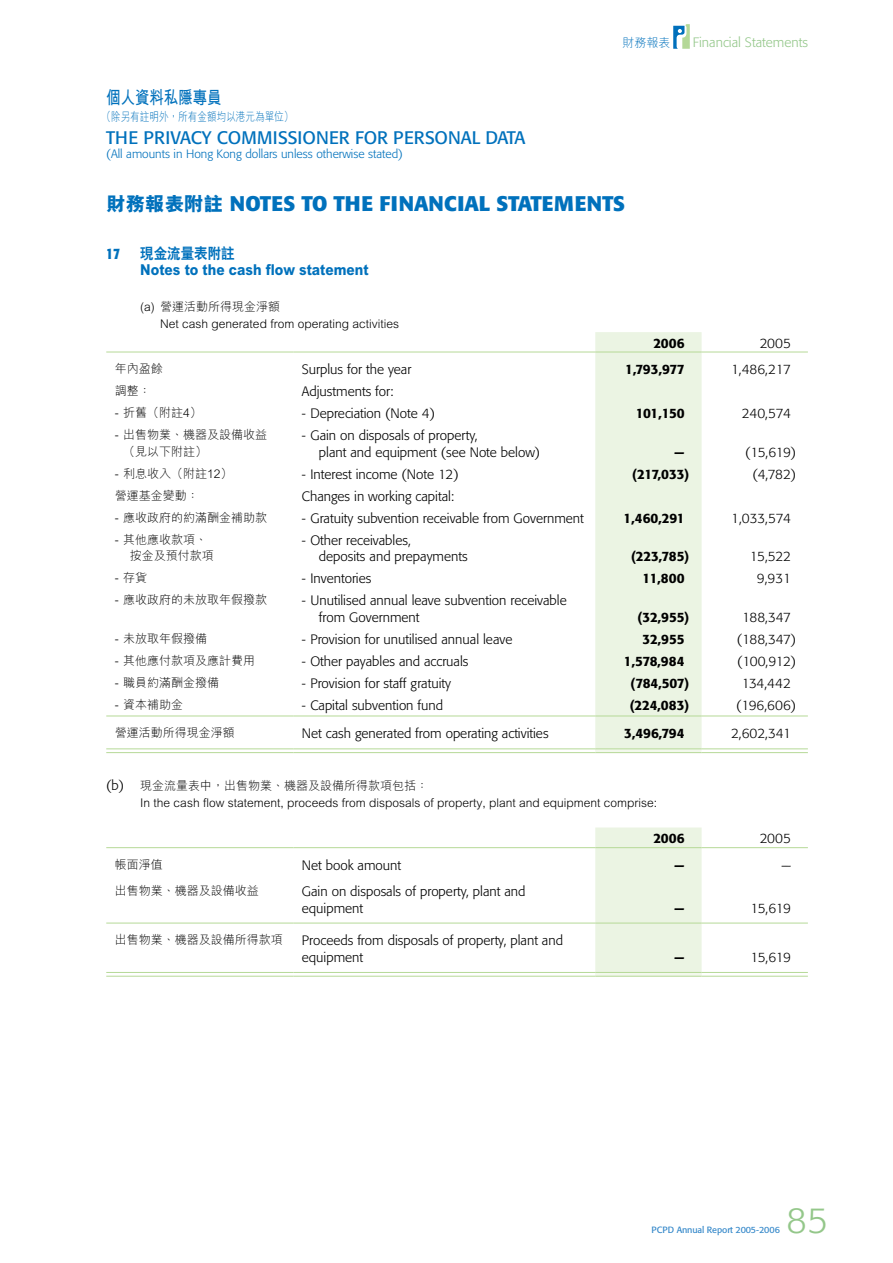
<style>
.page{position:relative;width:893px;height:1263px;background:#fff}
.page>*{position:absolute;margin:0;border:0;box-sizing:border-box;transform-origin:0 0}
.t1{font:300 36px "Formata";color:#94c78a}
.t2{font:700 21px "Formata";color:#0071bc}
.t3{font:18px "Formata";color:#0071bc}
.t4{font:700 18px "M Hei HK";color:#0071bc;scale:.8 1}
.t5{font:800 15px "M Hei HK";color:#0071bc;scale:.9 1}
.t6{font:800 15px "C Hei 2 HK";color:#0071bc;scale:.9 1}
.t7{font:700 15px "Formata";color:#0071bc;scale:.8 1}
.t8{font:300 13.5px/16.5px "Formata";color:#000}
.t9{font:500 13.5px "Formata";letter-spacing:-.02em;color:#000}
.t10{font:300 13.5px "Formata";color:#94c78a}
.t11{font:300 12px/16.5px "M Hei HK";color:#000}
.t12{font:300 12px "Formata";color:#0071bc}
.t13{font:300 12px "M Hei HK";color:#0071bc;scale:.8 1}
.t14{font:300 12px "M Hei";color:#0071bc}
.t15{font:9px "Formata";letter-spacing:-.01em;color:#3387c9}
.s1{font-family:"M Hei HK";font-weight:800;font-size:19.5px}
.s2{font-family:"Formata";font-size:13.5px}
</style>
<div class="page">
<svg style="left:673px;top:24px;width:17px;height:25px"></svg>
<div style="left:595px;top:332px;width:107px;height:416px;background:#ebf4e3"></div>
<svg style="left:106px;top:749px;width:187px;height:1px"></svg>
<svg style="left:293px;top:749px;width:302px;height:1px"></svg>
<svg style="left:595px;top:749px;width:107px;height:3px"></svg>
<svg style="left:702px;top:749px;width:106px;height:1px"></svg>
<hr style="left:106px;top:352px;width:187px;height:1px;background:#b6d997">
<hr style="left:293px;top:352px;width:302px;height:1px;background:#b6d997">
<hr style="left:595px;top:352px;width:107px;height:1px;background:#b6d997">
<hr style="left:702px;top:352px;width:106px;height:1px;background:#b6d997">
<hr style="left:106px;top:716px;width:187px;height:1px;background:#b6d997">
<hr style="left:106px;top:748px;width:187px;height:1px;background:#b6d997">
<hr style="left:106px;top:752px;width:187px;height:1px;background:#b6d997">
<hr style="left:293px;top:716px;width:302px;height:1px;background:#b6d997">
<hr style="left:293px;top:748px;width:302px;height:1px;background:#b6d997">
<hr style="left:293px;top:752px;width:302px;height:1px;background:#b6d997">
<hr style="left:595px;top:716px;width:107px;height:1px;background:#b6d997">
<hr style="left:595px;top:748px;width:107px;height:1px;background:#b6d997">
<hr style="left:595px;top:752px;width:107px;height:1px;background:#b6d997">
<hr style="left:702px;top:716px;width:106px;height:1px;background:#b6d997">
<hr style="left:702px;top:748px;width:106px;height:1px;background:#b6d997">
<hr style="left:702px;top:752px;width:106px;height:1px;background:#b6d997">
<div style="left:595px;top:827px;width:107px;height:145px;background:#ebf4e3"></div>
<svg style="left:106px;top:975px;width:187px;height:1px"></svg>
<svg style="left:293px;top:975px;width:302px;height:1px"></svg>
<svg style="left:702px;top:975px;width:106px;height:1px"></svg>
<svg style="left:595px;top:973px;width:107px;height:3px"></svg>
<hr style="left:106px;top:847px;width:187px;height:1px;background:#b6d997">
<hr style="left:293px;top:847px;width:302px;height:1px;background:#b6d997">
<hr style="left:595px;top:847px;width:107px;height:1px;background:#b6d997">
<hr style="left:702px;top:847px;width:106px;height:1px;background:#b6d997">
<hr style="left:106px;top:923px;width:187px;height:1px;background:#b6d997">
<hr style="left:293px;top:923px;width:302px;height:1px;background:#b6d997">
<hr style="left:595px;top:923px;width:107px;height:1px;background:#b6d997">
<hr style="left:702px;top:923px;width:106px;height:1px;background:#b6d997">
<hr style="left:106px;top:972px;width:187px;height:1px;background:#b6d997">
<hr style="left:106px;top:976px;width:187px;height:1px;background:#b6d997">
<hr style="left:293px;top:972px;width:302px;height:1px;background:#b6d997">
<hr style="left:293px;top:976px;width:302px;height:1px;background:#b6d997">
<hr style="left:702px;top:972px;width:106px;height:1px;background:#b6d997">
<hr style="left:702px;top:976px;width:106px;height:1px;background:#b6d997">
<hr style="left:595px;top:972px;width:107px;height:1px;background:#b6d997">
<hr style="left:595px;top:976px;width:107px;height:1px;background:#b6d997">
<p class="t14" style="left:622px;top:36px;width:49px">財務報表</p>
<p class="t10" style="left:693px;top:34px;width:117px">Financial Statements</p>
<h3 class="t4" style="left:106px;top:84px;width:146px">個人資料私隱專員</h3>
<p class="t13" style="left:102px;top:108px;width:242px">（除另有註明外，所有金額均以港元為單位）</p>
<h3 class="t3" style="left:106px;top:127px;width:421px">THE PRIVACY COMMISSIONER FOR PERSONAL DATA</h3>
<p class="t12" style="left:106px;top:147px;width:298px">(All amounts in Hong Kong dollars unless otherwise stated)</p>
<h2 class="t2" style="left:106px;top:190px;width:520px"><span class="s1">財務報表附註</span> NOTES TO THE FINANCIAL STATEMENTS</h2>
<p class="t7" style="left:106px;top:244px;width:19px">17</p>
<p class="t6" style="left:140px;top:243px;width:107px">現金流量表附註</p>
<p class="t5" style="left:140px;top:260px;width:255px">Notes to the cash flow statement</p>
<p class="t11" style="left:160px;top:298px;width:240px;text-indent:-20px">(a) 營運活動所得現金淨額<br>Net cash generated from operating activities</p>
<p class="t9" style="left:653px;top:335px;width:33px">2006</p>
<p class="t8" style="left:760px;top:335px;width:33px">2005</p>
<p class="t11" style="left:115px;top:360px;width:49px">年內盈餘</p>
<p class="t8" style="left:302px;top:361px;width:111px">Surplus for the year</p>
<p class="t9" style="left:625px;top:361px;width:61px">1,793,977</p>
<p class="t8" style="left:731px;top:361px;width:61px">1,486,217</p>
<p class="t11" style="left:115px;top:382px;width:37px">調整：</p>
<p class="t8" style="left:302px;top:383px;width:93px">Adjustments for:</p>
<p class="t11" style="left:115px;top:404px;width:89px">- 折舊（附註4）</p>
<p class="t8" style="left:302px;top:405px;width:135px">- Depreciation (Note 4)</p>
<p class="t9" style="left:636px;top:405px;width:50px">101,150</p>
<p class="t8" style="left:742px;top:405px;width:50px">240,574</p>
<p class="t11" style="left:123px;top:426px;width:146px;text-indent:-9px">- 出售物業、機器及設備收益（見以下附註）</p>
<p class="t8" style="left:319px;top:427px;width:223px;text-indent:-17px">- Gain on disposals of property,<br>plant and equipment (see Note below)</p>
<p class="t9" style="left:674px;top:444px;width:12px">—</p>
<p class="t8" style="left:745px;top:444px;width:53px">(15,619)</p>
<p class="t11" style="left:115px;top:465px;width:119px">- 利息收入（附註12）</p>
<p class="t8" style="left:302px;top:466px;width:158px">- Interest income (Note 12)</p>
<p class="t9" style="left:632px;top:466px;width:59px">(217,033)</p>
<p class="t8" style="left:752px;top:466px;width:45px">(4,782)</p>
<p class="t11" style="left:115px;top:487px;width:86px">營運基金變動：</p>
<p class="t8" style="left:302px;top:488px;width:154px">Changes in working capital:</p>
<p class="t11" style="left:115px;top:509px;width:154px">- 應收政府的約滿酬金補助款</p>
<p class="t8" style="left:302px;top:510px;width:284px">- Gratuity subvention receivable from Government</p>
<p class="t9" style="left:624px;top:510px;width:63px">1,460,291</p>
<p class="t8" style="left:731px;top:510px;width:61px">1,033,574</p>
<p class="t11" style="left:130px;top:531px;width:85px;text-indent:-15px">- 其他應收款項、按金及預付款項</p>
<p class="t8" style="left:319px;top:532px;width:150px;text-indent:-17px">- Other receivables,<br>deposits and prepayments</p>
<p class="t9" style="left:631px;top:548px;width:60px">(223,785)</p>
<p class="t8" style="left:750px;top:548px;width:43px">15,522</p>
<p class="t11" style="left:115px;top:569px;width:34px">- 存貨</p>
<p class="t8" style="left:302px;top:570px;width:71px">- Inventories</p>
<p class="t9" style="left:642px;top:570px;width:44px">11,800</p>
<p class="t8" style="left:757px;top:570px;width:36px">9,931</p>
<p class="t11" style="left:115px;top:591px;width:154px">- 應收政府的未放取年假撥款</p>
<p class="t8" style="left:319px;top:592px;width:249px;text-indent:-17px">- Unutilised annual leave subvention receivable from Government</p>
<p class="t9" style="left:638px;top:609px;width:53px">(32,955)</p>
<p class="t8" style="left:742px;top:609px;width:50px">188,347</p>
<p class="t11" style="left:115px;top:630px;width:94px">- 未放取年假撥備</p>
<p class="t8" style="left:302px;top:631px;width:212px">- Provision for unutilised annual leave</p>
<p class="t9" style="left:642px;top:631px;width:44px">32,955</p>
<p class="t8" style="left:737px;top:631px;width:61px">(188,347)</p>
<p class="t11" style="left:115px;top:652px;width:142px">- 其他應付款項及應計費用</p>
<p class="t8" style="left:302px;top:653px;width:168px">- Other payables and accruals</p>
<p class="t9" style="left:624px;top:653px;width:62px">1,578,984</p>
<p class="t8" style="left:737px;top:653px;width:61px">(100,912)</p>
<p class="t11" style="left:115px;top:674px;width:106px">- 職員約滿酬金撥備</p>
<p class="t8" style="left:302px;top:675px;width:151px">- Provision for staff gratuity</p>
<p class="t9" style="left:631px;top:675px;width:60px">(784,507)</p>
<p class="t8" style="left:742px;top:675px;width:51px">134,442</p>
<p class="t11" style="left:115px;top:696px;width:70px">- 資本補助金</p>
<p class="t8" style="left:302px;top:697px;width:143px">- Capital subvention fund</p>
<p class="t9" style="left:630px;top:697px;width:61px">(224,083)</p>
<p class="t8" style="left:736px;top:697px;width:62px">(196,606)</p>
<p class="t11" style="left:115px;top:724px;width:122px">營運活動所得現金淨額</p>
<p class="t8" style="left:302px;top:725px;width:248px">Net cash generated from operating activities</p>
<p class="t9" style="left:624px;top:725px;width:62px">3,496,794</p>
<p class="t8" style="left:731px;top:725px;width:61px">2,602,341</p>
<p class="t11" style="left:140px;top:777px;width:518px;text-indent:-34px"><span class="s2">(b)</span> 現金流量表中，出售物業、機器及設備所得款項包括：<br>In the cash flow statement, proceeds from disposals of property, plant and equipment comprise:</p>
<p class="t9" style="left:653px;top:830px;width:33px">2006</p>
<p class="t8" style="left:760px;top:830px;width:33px">2005</p>
<p class="t11" style="left:115px;top:856px;width:49px">帳面淨值</p>
<p class="t8" style="left:302px;top:857px;width:101px">Net book amount</p>
<p class="t9" style="left:674px;top:857px;width:12px">—</p>
<p class="t8" style="left:781px;top:857px;width:11px">—</p>
<p class="t11" style="left:115px;top:882px;width:146px">出售物業、機器及設備收益</p>
<p class="t8" style="left:302px;top:883px;width:225px">Gain on disposals of property, plant and equipment</p>
<p class="t9" style="left:674px;top:899px;width:12px">—</p>
<p class="t8" style="left:750px;top:900px;width:42px">15,619</p>
<p class="t11" style="left:115px;top:931px;width:170px">出售物業、機器及設備所得款項</p>
<p class="t8" style="left:302px;top:932px;width:263px">Proceeds from disposals of property, plant and equipment</p>
<p class="t9" style="left:674px;top:949px;width:12px">—</p>
<p class="t8" style="left:750px;top:949px;width:42px">15,619</p>
<p class="t15" style="left:651px;top:1224px;width:130px">PCPD Annual Report 2005-2006</p>
<h1 class="t1" style="left:786px;top:1199px;width:43px">85</h1>
</div>
